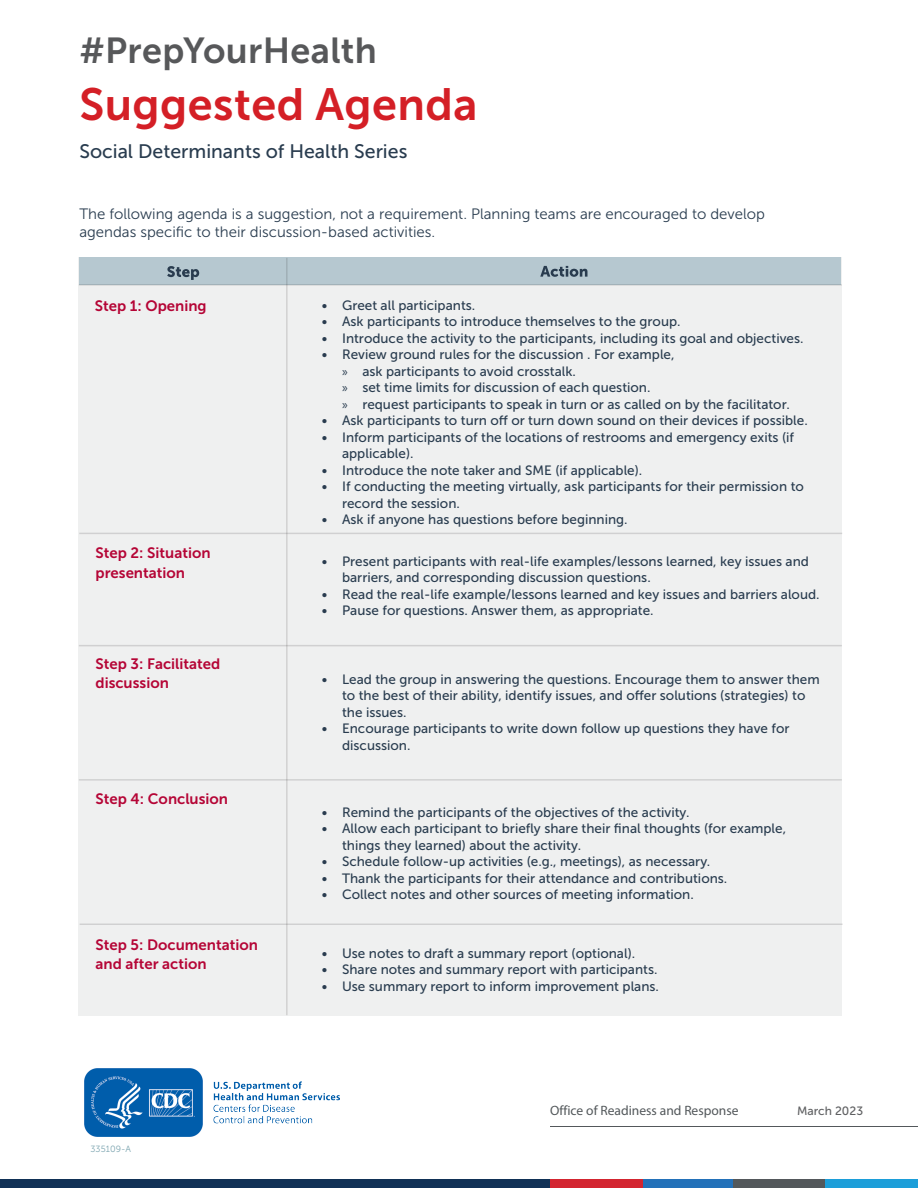
<style>
.page{position:relative;width:918px;height:1188px;background:#fff}
.page>*{position:absolute;margin:0;border:0;box-sizing:border-box;transform-origin:0 0}
.H1{font:45px "Museo Sans 700";letter-spacing:.01em;color:#d41f26}
.H1-2{font:36px "Museo Sans 700";letter-spacing:.01em;color:#57585a}
.H1-3{font:19.5px "Museo Sans 500";color:#293c4f}
.H1-4{font:15px/18px "Museo Sans 300";color:#293c4f}
.H1-5{font:15px/19.5px "Museo Sans 700";color:#b50536}
.H1-6{font:13.5px/16.5px "Museo Sans 500";color:#293c4f}
.t1{font:13.5px "Myriad Pro";color:#53585b}
.t2{font:12px "Museo Sans 500";color:#5f6062}
.t3{font:9px "Museo Sans 300";letter-spacing:.01em;color:#7ba4af}
.s1{font-family:"Myriad Pro"}
</style>
<div class="page">
<div style="left:79px;top:257px;width:763px;height:758px;background:#eff0f0"></div>
<hr style="left:79px;top:533px;width:763px;height:1px;background:#231f20">
<div style="left:80px;top:258px;width:761px;height:27px;background:#b6c8d0"></div>
<hr style="left:286px;top:258px;width:2px;height:757px;background:#231f20">
<hr style="left:79px;top:645px;width:763px;height:1px;background:#231f20">
<hr style="left:79px;top:779px;width:763px;height:2px;background:#231f20">
<hr style="left:80px;top:924px;width:763px;height:1px;background:#231f20">
<img style="left:84px;top:1068px;width:256px;height:69px">
<div style="left:642px;top:1179px;width:93px;height:9px;background:#2371b9"></div>
<div style="left:733px;top:1179px;width:93px;height:9px;background:#53585b"></div>
<div style="left:826px;top:1179px;width:92px;height:9px;background:#1c9ed9"></div>
<div style="left:0;top:1179px;width:570px;height:9px;background:#113156"></div>
<div style="left:550px;top:1179px;width:92px;height:9px;background:#d32530"></div>
<hr style="left:550px;top:1126px;width:368px;height:1px;background:#53585b">
<hr style="left:79px;top:284px;width:763px;height:2px;background:#231f20">
<svg style="left:167px;top:266px;width:32px;height:14px"></svg>
<svg style="left:540px;top:266px;width:47px;height:11px"></svg>
<h1 class="H1-2" style="left:79px;top:31px;width:299px">#PrepYourHealth</h1>
<h1 class="H1" style="left:79px;top:80px;width:400px">Suggested Agenda</h1>
<h1 class="H1-3" style="left:79px;top:141px;width:330px">Social Determinants of Health Series</h1>
<h1 class="H1-4" style="left:79px;top:205px;width:687px">The following agenda is a suggestion, not a requirement. Planning teams are encouraged to develop agendas specific to their discussion-based activities.</h1>
<h1 class="H1-5" style="left:95px;top:296px;width:113px">Step 1: Opening</h1>
<h1 class="H1-6" style="left:322px;top:297px;width:155px">• Greet all participants.</h1>
<h1 class="H1-6" style="left:322px;top:313px;width:360px">• Ask participants to introduce themselves to the group.</h1>
<h1 class="H1-6" style="left:322px;top:330px;width:483px">• Introduce the activity to the participants, including its goal and objectives.</h1>
<h1 class="H1-6" style="left:322px;top:346px;width:354px">• Review ground rules for the discussion . For example,</h1>
<h1 class="H1-6" style="left:342px;top:363px;width:235px"><span class="s1">»</span> ask participants to avoid crosstalk.</h1>
<h1 class="H1-6" style="left:342px;top:379px;width:310px"><span class="s1">»</span> set time limits for discussion of each question.</h1>
<h1 class="H1-6" style="left:342px;top:396px;width:449px"><span class="s1">»</span> request participants to speak in turn or as called on by the facilitator.</h1>
<h1 class="H1-6" style="left:322px;top:412px;width:487px">• Ask participants to turn off or turn down sound on their devices if possible.</h1>
<h1 class="H1-6" style="left:342px;top:429px;width:454px;text-indent:-20px">• Inform participants of the locations of restrooms and emergency exits (if applicable).</h1>
<h1 class="H1-6" style="left:322px;top:462px;width:322px">• Introduce the note taker and SME (if applicable).</h1>
<h1 class="H1-6" style="left:342px;top:478px;width:463px;text-indent:-20px">• If conducting the meeting virtually, ask participants for their permission to record the session.</h1>
<h1 class="H1-6" style="left:322px;top:511px;width:307px">• Ask if anyone has questions before beginning.</h1>
<h1 class="H1-5" style="left:96px;top:543px;width:117px">Step 2: Situation presentation</h1>
<h1 class="H1-6" style="left:342px;top:553px;width:468px;text-indent:-20px">• Present participants with real-life examples/lessons learned, key issues and barriers, and corresponding discussion questions.</h1>
<h1 class="H1-6" style="left:322px;top:586px;width:499px">• Read the real-life example/lessons learned and key issues and barriers aloud.</h1>
<h1 class="H1-6" style="left:322px;top:603px;width:333px">• Pause for questions. Answer them, as appropriate.</h1>
<h1 class="H1-5" style="left:96px;top:654px;width:126px">Step 3: Facilitated discussion</h1>
<h1 class="H1-5" style="left:96px;top:789px;width:134px">Step 4: Conclusion</h1>
<h1 class="H1-5" style="left:96px;top:935px;width:164px">Step 5: Documentation and after action</h1>
<p class="t3" style="left:90px;top:1144px;width:42px">335109-A</p>
<h1 class="H1-6" style="left:342px;top:671px;width:479px;text-indent:-20px">• Lead the group in answering the questions. Encourage them to answer them to the best of their ability, identify issues, and offer solutions (strategies) to the issues.</h1>
<h1 class="H1-6" style="left:342px;top:720px;width:449px;text-indent:-20px">• Encourage participants to write down follow up questions they have for discussion.</h1>
<h1 class="H1-6" style="left:322px;top:804px;width:369px">• Remind the participants of the objectives of the activity.</h1>
<h1 class="H1-6" style="left:342px;top:820px;width:446px;text-indent:-20px">• Allow each participant to briefly share their final thoughts (for example, things they learned) about the activity.</h1>
<h1 class="H1-6" style="left:322px;top:853px;width:390px">• Schedule follow-up activities (e.g., meetings), as necessary.</h1>
<h1 class="H1-6" style="left:322px;top:870px;width:407px">• Thank the participants for their attendance and contributions.</h1>
<h1 class="H1-6" style="left:322px;top:886px;width:374px">• Collect notes and other sources of meeting information.</h1>
<h1 class="H1-6" style="left:322px;top:945px;width:315px">• Use notes to draft a summary report (optional).</h1>
<h1 class="H1-6" style="left:322px;top:961px;width:337px">• Share notes and summary report with participants.</h1>
<h1 class="H1-6" style="left:322px;top:978px;width:339px">• Use summary report to inform improvement plans.</h1>
<p class="t1" style="left:550px;top:1102px;width:190px">Office of Readiness and Response</p>
<p class="t2" style="left:797px;top:1104px;width:68px">March 2023</p>
</div>
